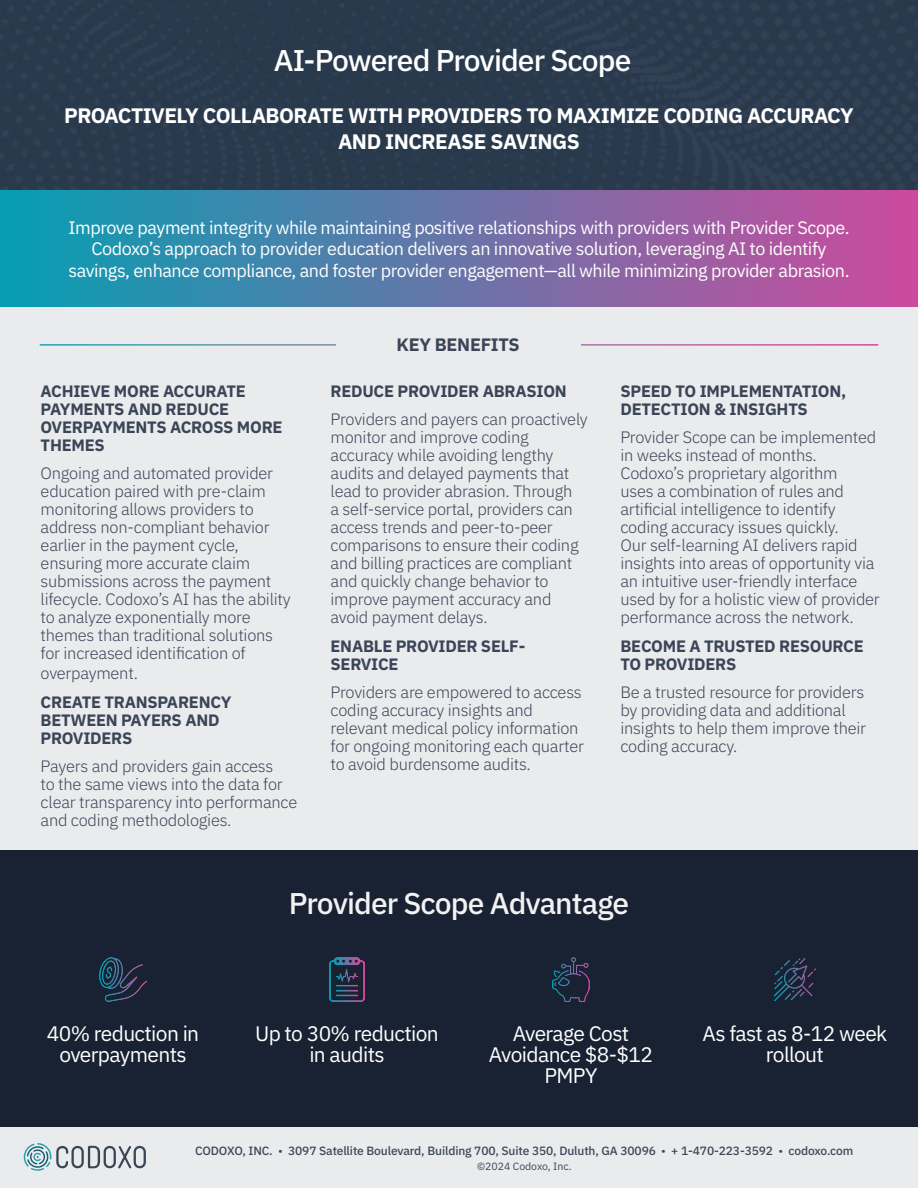
<style>
.page{position:relative;width:918px;height:1188px;background:#fff}
.page>*{position:absolute;margin:0;border:0;box-sizing:border-box;transform-origin:0 0}
.Quote_Blue{font:500 30px "IBM Plex Sans";letter-spacing:-.03em;color:#fff}
.Quote_Blue-2{font:500 30px "IBM Plex Sans";letter-spacing:-.03em;color:#f2f2f2}
.Quote_Blue-3{font:21px/21px "IBM Plex Sans";letter-spacing:-.03em;color:#fff;text-align:center}
.body_small{font:700 21px/25.2px "IBM Plex Sans";letter-spacing:-.025em;color:#fff;text-align:center}
.body_small-2{font:18px/21.6px "IBM Plex Sans";letter-spacing:-.025em;color:#fff;text-align:center}
.body_BOLD{font:700 18px "IBM Plex Sans";letter-spacing:-.015em;color:#3b4557}
.body{font:300 16.5px/18px "IBM Plex Sans";letter-spacing:-.015em;color:#3b4557}
.body-2{font:700 16.5px/18px "IBM Plex Sans";letter-spacing:-.015em;color:#3b4557}
.body-3{font:500 12px "IBM Plex Sans";letter-spacing:-.01em;color:#3d4757}
.body-4{font:10.5px "IBM Plex Sans";color:#3d4757}
.s1{font-weight:400}
</style>
<div class="page">
<img style="left:0;top:0;width:918px;height:191px">
<div style="left:0;top:191px;width:918px;height:116px;background:linear-gradient(to right,#059fb2,#cc4a9e)"></div>
<div style="left:0;top:307px;width:918px;height:543px;background:#eaebed"></div>
<hr style="left:40px;top:344px;width:838px;height:2px;background:#fff">
<div style="left:336px;top:336px;width:244px;height:22px;background:#eaebed"></div>
<div style="left:0;top:850px;width:918px;height:277px;background:#182232"></div>
<img style="left:553px;top:958px;width:36px;height:43px">
<img style="left:100px;top:958px;width:46px;height:43px">
<img style="left:330px;top:958px;width:34px;height:43px">
<svg style="left:774px;top:958px;width:42px;height:43px"></svg>
<div style="left:0;top:1127px;width:918px;height:61px;background:#eaebed"></div>
<svg style="left:24px;top:1143px;width:122px;height:28px"></svg>
<p class="Quote_Blue" style="left:274px;top:37px;width:359px">AI-Powered Provider Scope</p>
<p class="body_small" style="left:64px;top:102px;width:791px">PROACTIVELY COLLABORATE WITH PROVIDERS TO MAXIMIZE CODING ACCURACY<br>AND INCREASE SAVINGS</p>
<p class="body_small-2" style="left:68px;top:215px;width:783px">Improve payment integrity while maintaining positive relationships with providers with Provider Scope.<br>Codoxo’s approach to provider education delivers an innovative solution, leveraging AI to identify savings, enhance compliance, and foster provider engagement—all while minimizing provider abrasion.</p>
<p class="body-2" style="left:41px;top:380px;width:243px">ACHIEVE MORE ACCURATE<br>PAYMENTS AND REDUCE<br>OVERPAYMENTS ACROSS MORE<br>THEMES</p>
<p class="body" style="left:41px;top:463px;width:252px">Ongoing and automated provider education paired with pre-claim monitoring allows providers to address non-compliant behavior earlier in the payment cycle, ensuring more accurate claim submissions across the payment lifecycle. Codoxo’s AI has the ability to analyze exponentially more themes than traditional solutions for increased identification of</p>
<p class="body" style="left:41px;top:663px;width:99px">overpayment.</p>
<p class="body-2" style="left:41px;top:691px;width:192px">CREATE TRANSPARENCY<br>BETWEEN PAYERS AND<br>PROVIDERS</p>
<p class="body" style="left:41px;top:756px;width:258px">Payers and providers gain access<br>to the same views into the data for clear transparency into performance and coding methodologies.</p>
<p class="body_BOLD" style="left:397px;top:330px;width:125px">KEY BENEFITS</p>
<p class="body-2" style="left:331px;top:380px;width:238px">REDUCE PROVIDER ABRASION</p>
<p class="body" style="left:331px;top:409px;width:259px">Providers and payers can proactively monitor and improve coding accuracy while avoiding lengthy audits and delayed payments that lead to provider abrasion. Through<br>a self-service portal, providers can access trends and peer-to-peer comparisons to ensure their coding and billing practices are compliant and quickly change behavior to improve payment accuracy and avoid payment delays.</p>
<p class="body-2" style="left:331px;top:635px;width:196px">ENABLE PROVIDER SELF-<br>SERVICE</p>
<p class="body" style="left:331px;top:682px;width:255px">Providers are empowered to access coding accuracy insights and relevant medical policy information for ongoing monitoring each quarter to avoid burdensome audits.</p>
<p class="body-2" style="left:620px;top:380px;width:227px">SPEED TO IMPLEMENTATION,<br>DETECTION &amp; INSIGHTS</p>
<p class="body" style="left:620px;top:427px;width:261px">Provider Scope can be implemented in weeks instead of months.<br>Codoxo’s proprietary algorithm<br>uses a combination of rules and artificial intelligence to identify coding accuracy issues quickly.<br>Our self-learning AI delivers rapid insights into areas of opportunity via an intuitive user-friendly interface used by for a holistic view of provider performance across the network.</p>
<p class="body-2" style="left:620px;top:635px;width:245px">BECOME A TRUSTED RESOURCE<br>TO PROVIDERS</p>
<p class="body" style="left:620px;top:682px;width:247px">Be a trusted resource for providers by providing data and additional insights to help them improve their coding accuracy.</p>
<p class="Quote_Blue-2" style="left:289px;top:880px;width:342px">Provider Scope Advantage</p>
<p class="Quote_Blue-3" style="left:47px;top:1022px;width:154px">40% reduction in overpayments</p>
<p class="Quote_Blue-3" style="left:255px;top:1022px;width:185px">Up to 30% reduction in audits</p>
<p class="Quote_Blue-3" style="left:489px;top:1022px;width:166px">Average Cost<br>Avoidance $8-$12<br>PMPY</p>
<p class="Quote_Blue-3" style="left:703px;top:1022px;width:186px">As fast as 8-12 week rollout</p>
<p class="body-3" style="left:195px;top:1141px;width:660px">CODOXO, INC. <span class="s1">•</span> 3097 Satellite Boulevard, Building 700, Suite 350, Duluth, GA 30096 <span class="s1">•</span> + 1-470-223-3592 <span class="s1">•</span> codoxo.com</p>
<p class="body-4" style="left:477px;top:1158px;width:96px">©2024 Codoxo, Inc.</p>
</div>
